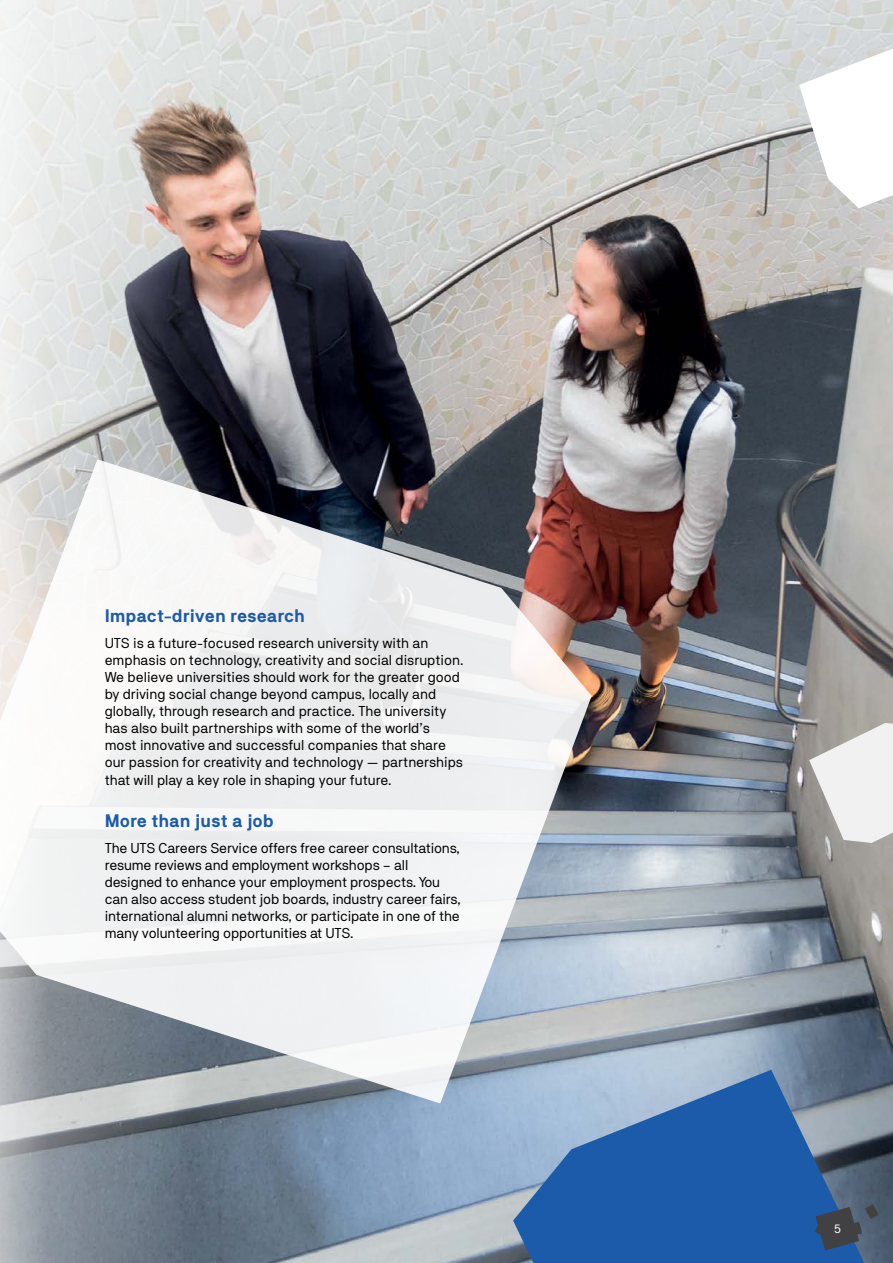
<style>
.page{position:relative;width:893px;height:1263px;background:#fff}
.page>*{position:absolute;margin:0;border:0;box-sizing:border-box;transform-origin:0 0}
.t1{font:700 18px "NB Akademie Std";color:#1c5aaa}
.t2{font:14.25px/17.1px "NB Akademie Std";letter-spacing:-.01em;color:#000}
.t3{font:12px "NB Akademie Std";color:#fff}
</style>
<div class="page">
<img style="left:74px;top:0;width:819px;height:1263px">
<svg style="left:0;top:0;width:74px;height:1263px;fill:#e8eae8"></svg>
<svg style="left:0;top:459px;width:592px;height:644px"></svg>
<svg style="left:513px;top:1070px;width:351px;height:193px;fill:#1c5aaa"></svg>
<svg style="left:799px;top:48px;width:94px;height:160px"></svg>
<svg style="left:809px;top:723px;width:84px;height:120px"></svg>
<svg style="left:815px;top:1204px;width:63px;height:46px"></svg>
<p class="t1" style="left:105px;top:606px;width:201px">Impact-driven research</p>
<p class="t2" style="left:105px;top:634px;width:360px">UTS is a future-focused research university with an emphasis on technology, creativity and social disruption.<br>We believe universities should work for the greater good by driving social change beyond campus, locally and globally, through research and practice. The university has also built partnerships with some of the world’s most innovative and successful companies that share our passion for creativity and technology — partnerships that will play a key role in shaping your future.</p>
<p class="t1" style="left:105px;top:811px;width:171px">More than just a job</p>
<p class="t2" style="left:105px;top:839px;width:358px">The UTS Careers Service offers free career consultations, resume reviews and employment workshops – all designed to enhance your employment prospects. You can also access student job boards, industry career fairs, international alumni networks, or participate in one of the many volunteering opportunities at UTS.</p>
<p class="t3" style="left:834px;top:1221px;width:9px">5</p>
</div>
